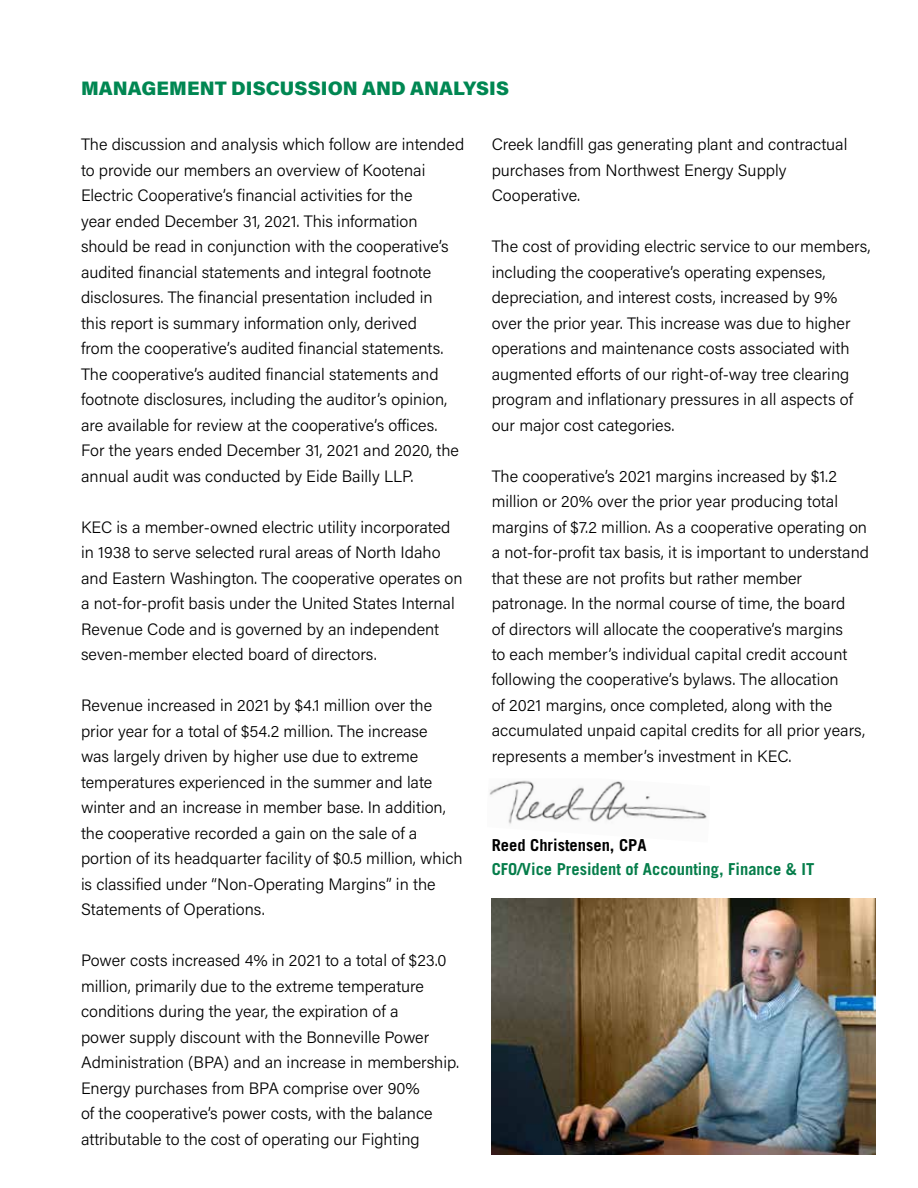
<style>
.page{position:relative;width:918px;height:1188px;background:#fff}
.page>*{position:absolute;margin:0;border:0;box-sizing:border-box;transform-origin:0 0}
.t1{font:19.5px "Acumin Variable Concept";color:#008752}
.t2{font:300 16.5px/25.5px "Acumin Pro";color:#000}
.t3{font:700 16.5px "Trade Gothic LT Std";color:#057d4a}
.t4{font:700 16.5px "Trade Gothic LT Std";color:#000}
</style>
<div class="page">
<img style="left:489px;top:780px;width:218px;height:44px">
<img style="left:491px;top:899px;width:384px;height:256px">
<p class="t1" style="left:81px;top:75px;width:430px">MANAGEMENT DISCUSSION AND ANALYSIS</p>
<p class="t2" style="left:81px;top:131px;width:385px">The discussion and analysis which follow are intended to provide our members an overview of Kootenai Electric Cooperative’s financial activities for the<br>year ended December 31, 2021. This information should be read in conjunction with the cooperative’s audited financial statements and integral footnote disclosures. The financial presentation included in<br>this report is summary information only, derived<br>from the cooperative’s audited financial statements.<br>The cooperative’s audited financial statements and footnote disclosures, including the auditor’s opinion, are available for review at the cooperative’s offices.<br>For the years ended December 31, 2021 and 2020, the annual audit was conducted by Eide Bailly LLP.</p>
<p class="t2" style="left:81px;top:514px;width:383px">KEC is a member-owned electric utility incorporated in 1938 to serve selected rural areas of North Idaho and Eastern Washington. The cooperative operates on a not-for-profit basis under the United States Internal Revenue Code and is governed by an independent seven-member elected board of directors.</p>
<p class="t2" style="left:81px;top:692px;width:383px">Revenue increased in 2021 by $4.1 million over the prior year for a total of $54.2 million. The increase<br>was largely driven by higher use due to extreme temperatures experienced in the summer and late winter and an increase in member base. In addition, the cooperative recorded a gain on the sale of a portion of its headquarter facility of $0.5 million, which is classified under “Non-Operating Margins” in the Statements of Operations.</p>
<p class="t2" style="left:81px;top:947px;width:380px">Power costs increased 4% in 2021 to a total of $23.0 million, primarily due to the extreme temperature conditions during the year, the expiration of a<br>power supply discount with the Bonneville Power Administration (BPA) and an increase in membership.<br>Energy purchases from BPA comprise over 90%<br>of the cooperative’s power costs, with the balance attributable to the cost of operating our Fighting</p>
<p class="t2" style="left:492px;top:131px;width:357px">Creek landfill gas generating plant and contractual purchases from Northwest Energy Supply<br>Cooperative.</p>
<p class="t2" style="left:492px;top:233px;width:380px">The cost of providing electric service to our members, including the cooperative’s operating expenses, depreciation, and interest costs, increased by 9% over the prior year. This increase was due to higher operations and maintenance costs associated with augmented efforts of our right-of-way tree clearing program and inflationary pressures in all aspects of our major cost categories.</p>
<p class="t2" style="left:492px;top:462px;width:379px">The cooperative’s 2021 margins increased by $1.2 million or 20% over the prior year producing total margins of $7.2 million. As a cooperative operating on a not-for-profit tax basis, it is important to understand that these are not profits but rather member patronage. In the normal course of time, the board<br>of directors will allocate the cooperative’s margins<br>to each member’s individual capital credit account following the cooperative’s bylaws. The allocation<br>of 2021 margins, once completed, along with the accumulated unpaid capital credits for all prior years, represents a member’s investment in KEC.</p>
<p class="t4" style="left:492px;top:835px;width:156px">Reed Christensen, CPA</p>
<p class="t3" style="left:492px;top:859px;width:324px">CFO/Vice President of Accounting, Finance &amp; IT</p>
</div>
